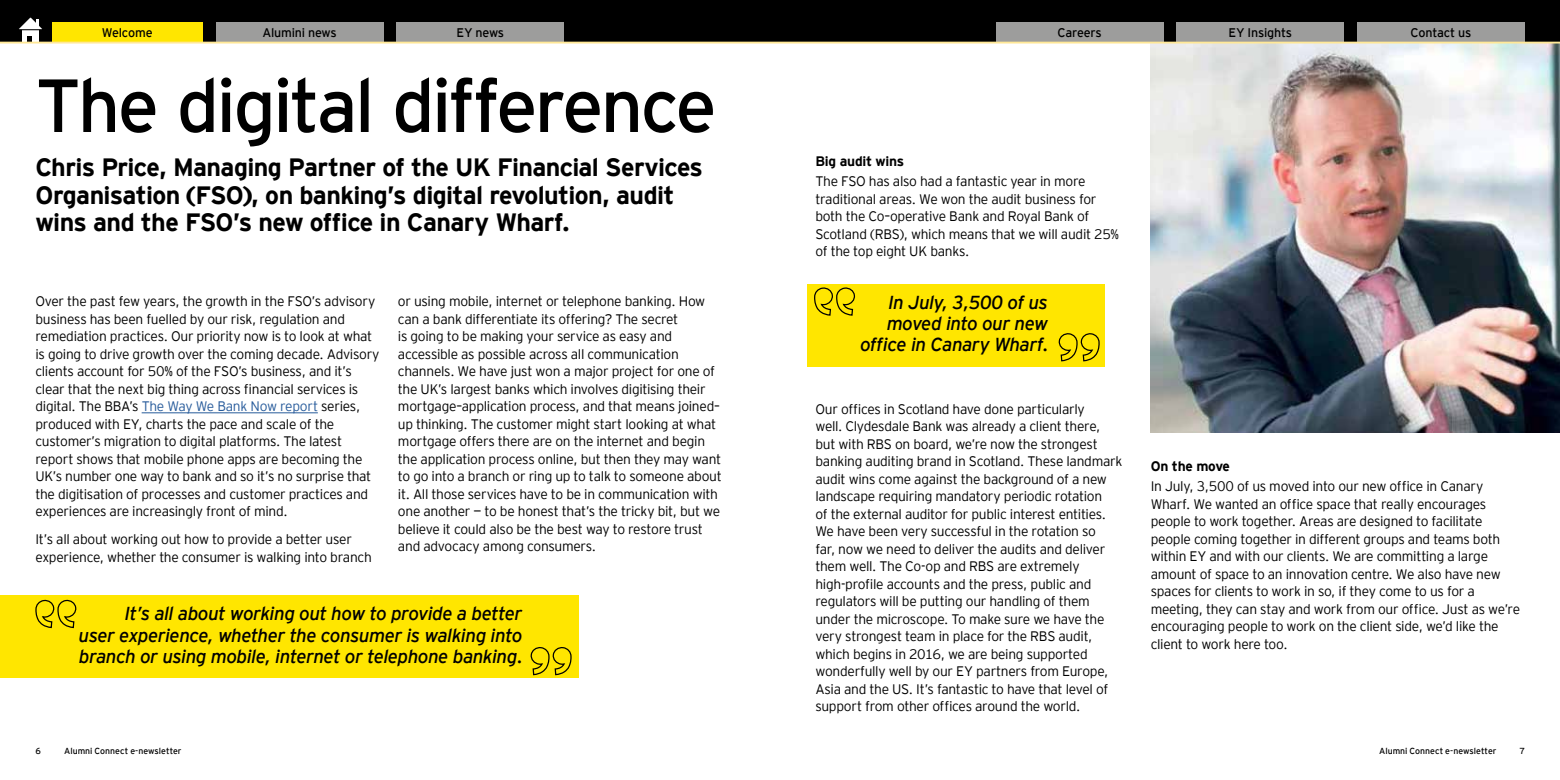
<style>
.page{position:relative;width:1560px;height:780px;background:#fff}
.page>*{position:absolute;margin:0;border:0;box-sizing:border-box;transform-origin:0 0}
.t1{font:75px "EY Interstate";letter-spacing:-.04em;color:#000}
.t2{font:700 25px/27.5px "EY Interstate";letter-spacing:-.025em;color:#000}
.t3{font:italic 300 18.75px/21.2px "EY Interstate";letter-spacing:-.025em;color:#000;text-align:justify}
.t4{font:300 13.75px/17.5px "EY Interstate";letter-spacing:-.02em;color:#000}
.t5{font:700 13.75px "EY Interstate";letter-spacing:-.02em;color:#000}
.t6{font:12.5px "EY Interstate";letter-spacing:-.015em;color:#000}
.t7{font:8.75px "EY Interstate";color:#000}
.s1{color:#275b9b}
</style>
<div class="page">
<div style="left:0;top:0;width:780px;height:43px;background:#000"></div>
<div style="left:780px;top:0;width:779px;height:43px;background:#000"></div>
<div style="left:216px;top:22px;width:167px;height:20px;background:#9d9d9c"></div>
<div style="left:397px;top:22px;width:167px;height:20px;background:#9d9d9c"></div>
<div style="left:996px;top:22px;width:167px;height:20px;background:#9d9d9c"></div>
<div style="left:1176px;top:22px;width:167px;height:20px;background:#9d9d9c"></div>
<div style="left:1357px;top:22px;width:167px;height:20px;background:#9d9d9c"></div>
<div style="left:0;top:595px;width:578px;height:82px;background:#ffe600"></div>
<div style="left:807px;top:284px;width:298px;height:82px;background:#ffe600"></div>
<hr style="left:142px;top:412px;width:176px;height:1px;background:#275b9b">
<img style="left:1150px;top:44px;width:409px;height:388px">
<svg style="left:35px;top:599px;width:42px;height:29px"></svg>
<svg style="left:814px;top:287px;width:41px;height:29px"></svg>
<svg style="left:530px;top:647px;width:42px;height:29px"></svg>
<svg style="left:1058px;top:333px;width:42px;height:29px"></svg>
<svg style="left:15px;top:17px;width:31px;height:25px"></svg>
<div style="left:52px;top:22px;width:150px;height:20px;background:#ffe600"></div>
<hr style="left:0;top:42px;width:1559px;height:2px;background:#ffe897">
<p class="t6" style="left:102px;top:24px;width:52px">Welcome</p>
<p class="t6" style="left:262px;top:24px;width:76px">Alumini news</p>
<p class="t6" style="left:456px;top:24px;width:49px">EY news</p>
<p class="t6" style="left:1057px;top:24px;width:46px">Careers</p>
<p class="t6" style="left:1228px;top:24px;width:65px">EY Insights</p>
<p class="t6" style="left:1410px;top:24px;width:62px">Contact us</p>
<h1 class="t1" style="left:35px;top:52px;width:682px">The digital difference</h1>
<h2 class="t2" style="left:35px;top:152px;width:669px">Chris Price, Managing Partner of the UK Financial Services<br>Organisation (FSO), on banking’s digital revolution, audit wins and the FSO’s new office in Canary Wharf.</h2>
<p class="t4" style="left:35px;top:291px;width:345px">Over the past few years, the growth in the FSO’s advisory business has been fuelled by our risk, regulation and remediation practices. Our priority now is to look at what is going to drive growth over the coming decade. Advisory clients account for 50% of the FSO’s business, and it’s clear that the next big thing across financial services is digital. The BBA’s <span class="s1">The Way We Bank Now report</span> series, produced with EY, charts the pace and scale of the customer’s migration to digital platforms. The latest report shows that mobile phone apps are becoming the UK’s number one way to bank and so it’s no surprise that the digitisation of processes and customer practices and experiences are increasingly front of mind.</p>
<p class="t4" style="left:35px;top:530px;width:338px">It’s all about working out how to provide a better user experience, whether the consumer is walking into branch</p>
<p class="t4" style="left:398px;top:292px;width:325px">or using mobile, internet or telephone banking. How can a bank differentiate its offering? The secret<br>is going to be making your service as easy and accessible as possible across all communication channels. We have just won a major project for one of the UK’s largest banks which involves digitising their mortgage–application process, and that means joined– up thinking. The customer might start looking at what mortgage offers there are on the internet and begin the application process online, but then they may want to go into a branch or ring up to talk to someone about it. All those services have to be in communication with one another — to be honest that’s the tricky bit, but we believe it could also be the best way to restore trust and advocacy among consumers.</p>
<h3 class="t3" style="left:79px;top:602px;width:445px;text-indent:46px">It’s all about working out how to provide a better user experience, whether the consumer is walking into branch or using mobile, internet or telephone banking.</h3>
<p class="t5" style="left:815px;top:151px;width:90px">Big audit wins</p>
<p class="t4" style="left:815px;top:172px;width:305px">The FSO has also had a fantastic year in more traditional areas. We won the audit business for both the Co–operative Bank and Royal Bank of Scotland (RBS), which means that we will audit 25% of the top eight UK banks.</p>
<h3 class="t3" style="left:860px;top:290px;width:189px;text-align:right">In July, 3,500 of us moved into our new office in Canary Wharf.</h3>
<p class="t4" style="left:815px;top:399px;width:308px">Our offices in Scotland have done particularly<br>well. Clydesdale Bank was already a client there, but with RBS on board, we’re now the strongest banking auditing brand in Scotland. These landmark audit wins come against the background of a new landscape requiring mandatory periodic rotation<br>of the external auditor for public interest entities.<br>We have been very successful in the rotation so<br>far, now we need to deliver the audits and deliver them well. The Co-op and RBS are extremely high-profile accounts and the press, public and regulators will be putting our handling of them under the microscope. To make sure we have the very strongest team in place for the RBS audit, which begins in 2016, we are being supported wonderfully well by our EY partners from Europe, Asia and the US. It’s fantastic to have that level of support from other offices around the world.</p>
<p class="t5" style="left:1150px;top:456px;width:81px">On the move</p>
<p class="t4" style="left:1150px;top:477px;width:371px">In July, 3,500 of us moved into our new office in Canary Wharf. We wanted an office space that really encourages people to work together. Areas are designed to facilitate people coming together in different groups and teams both within EY and with our clients. We are committing a large amount of space to an innovation centre. We also have new spaces for clients to work in so, if they come to us for a meeting, they can stay and work from our office. Just as we’re encouraging people to work on the client side, we’d like the client to work here too.</p>
<p class="t7" style="left:35px;top:745px;width:7px">6</p>
<p class="t7" style="left:64px;top:745px;width:119px">Alumni Connect e-newsletter</p>
<p class="t7" style="left:1378px;top:745px;width:119px">Alumni Connect e-newsletter</p>
<p class="t7" style="left:1519px;top:745px;width:7px">7</p>
</div>
